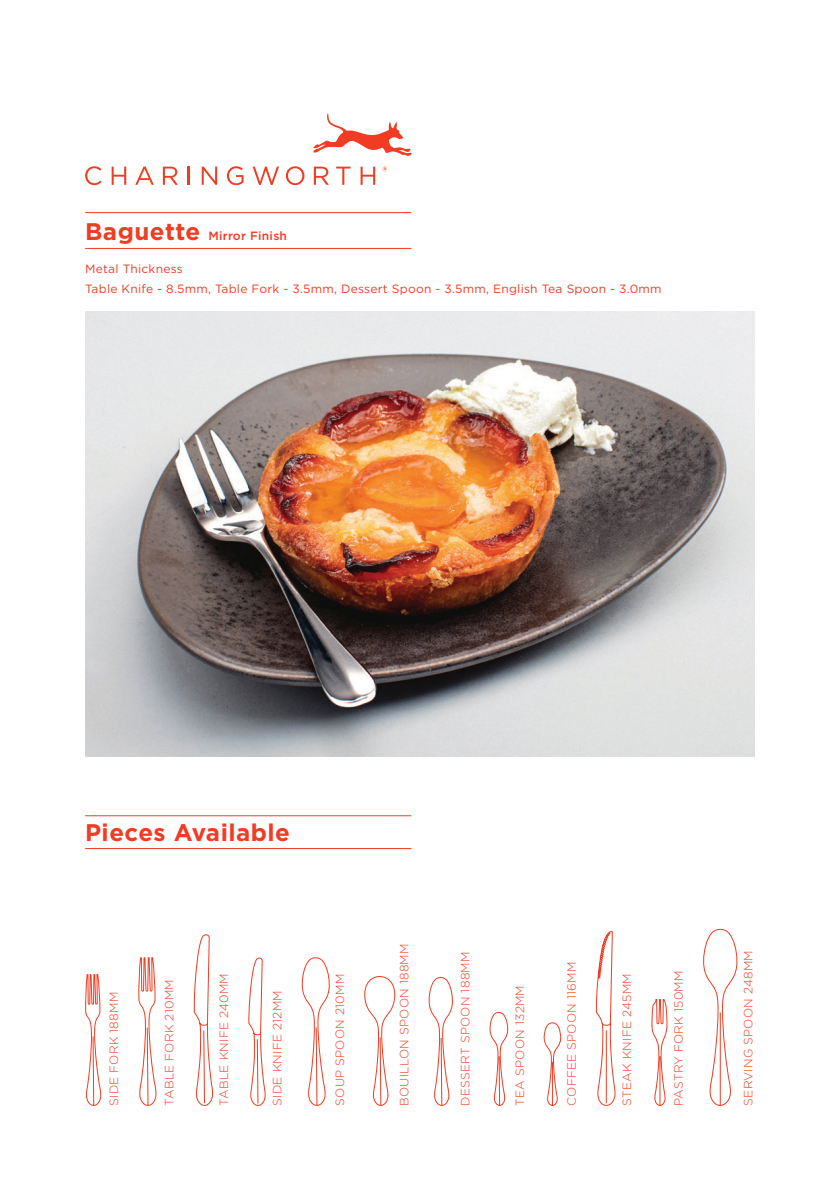
<style>
.page{position:relative;width:840px;height:1191px;background:#fff}
.page>*{position:absolute;margin:0;border:0;box-sizing:border-box;transform-origin:0 0}
.t1{font:700 24px "Gotham";letter-spacing:.02em;color:#ef3c22}
.t2{font:300 12px "Gotham";letter-spacing:.02em;color:#ef3c22}
.t3{font:12px/20px "Gotham";letter-spacing:.02em;color:#ef3c22}
.t4{font:500 12px "Gotham";letter-spacing:.02em;color:#ef3c22}
.s1{font-weight:700;font-size:24px}
</style>
<div class="page">
<img style="left:85px;top:312px;width:669px;height:444px">
<hr style="left:85px;top:815px;width:326px;height:1px;background:#ef3c22">
<hr style="left:85px;top:848px;width:326px;height:1px;background:#ef3c22">
<svg style="left:193px;top:849px;width:20px;height:257px"></svg>
<svg style="left:138px;top:957px;width:19px;height:149px"></svg>
<svg style="left:85px;top:974px;width:17px;height:132px"></svg>
<svg style="left:248px;top:957px;width:18px;height:149px"></svg>
<svg style="left:364px;top:976px;width:32px;height:130px"></svg>
<svg style="left:428px;top:977px;width:25px;height:129px"></svg>
<svg style="left:301px;top:957px;width:29px;height:149px"></svg>
<svg style="left:489px;top:1011px;width:18px;height:95px"></svg>
<svg style="left:703px;top:928px;width:34px;height:178px"></svg>
<svg style="left:595px;top:930px;width:20px;height:176px"></svg>
<svg style="left:543px;top:1022px;width:18px;height:84px"></svg>
<svg style="left:651px;top:999px;width:15px;height:107px"></svg>
<svg style="left:313px;top:113px;width:98px;height:43px"></svg>
<svg style="left:85px;top:166px;width:16px;height:19px"></svg>
<svg style="left:112px;top:167px;width:14px;height:18px"></svg>
<svg style="left:135px;top:166px;width:19px;height:19px"></svg>
<svg style="left:163px;top:167px;width:15px;height:18px"></svg>
<svg style="left:188px;top:167px;width:2px;height:18px"></svg>
<svg style="left:202px;top:167px;width:15px;height:18px"></svg>
<svg style="left:227px;top:166px;width:16px;height:19px"></svg>
<svg style="left:252px;top:167px;width:27px;height:18px"></svg>
<svg style="left:286px;top:166px;width:18px;height:19px"></svg>
<svg style="left:314px;top:167px;width:15px;height:18px"></svg>
<svg style="left:336px;top:167px;width:14px;height:18px"></svg>
<svg style="left:360px;top:167px;width:15px;height:18px"></svg>
<svg style="left:382px;top:166px;width:5px;height:5px"></svg>
<hr style="left:85px;top:212px;width:326px;height:1px;background:#ef3c22">
<hr style="left:85px;top:248px;width:326px;height:1px;background:#ef3c22">
<p class="t4" style="left:85px;top:228px;width:203px"><span class="s1">Baguette</span> Mirror Finish</p>
<p class="t3" style="left:85px;top:258px;width:577px">Metal Thickness<br>Table Knife - 8.5mm, Table Fork - 3.5mm, Dessert Spoon - 3.5mm, English Tea Spoon - 3.0mm</p>
<h1 class="t1" style="left:85px;top:816px;width:206px">Pieces Available</h1>
<p class="t2" style="left:106px;top:1106px;width:116px;rotate:-90deg">SIDE FORK 188MM</p>
<p class="t2" style="left:162px;top:1106px;width:128px;rotate:-90deg">TABLE FORK 210MM</p>
<p class="t2" style="left:216px;top:1105px;width:134px;rotate:-90deg">TABLE KNIFE 240MM</p>
<p class="t2" style="left:269px;top:1105px;width:117px;rotate:-90deg">SIDE KNIFE 212MM</p>
<p class="t2" style="left:332px;top:1105px;width:133px;rotate:-90deg">SOUP SPOON 210MM</p>
<p class="t2" style="left:396px;top:1106px;width:164px;rotate:-90deg">BOUILLON SPOON 188MM</p>
<p class="t2" style="left:457px;top:1105px;width:156px;rotate:-90deg">DESSERT SPOON 188MM</p>
<p class="t2" style="left:512px;top:1105px;width:122px;rotate:-90deg">TEA SPOON 132MM</p>
<p class="t2" style="left:563px;top:1105px;width:146px;rotate:-90deg">COFFEE SPOON 116MM</p>
<p class="t2" style="left:619px;top:1105px;width:134px;rotate:-90deg">STEAK KNIFE 245MM</p>
<p class="t2" style="left:670px;top:1106px;width:137px;rotate:-90deg">PASTRY FORK 150MM</p>
<p class="t2" style="left:740px;top:1105px;width:157px;rotate:-90deg">SERVING SPOON 248MM</p>
</div>
